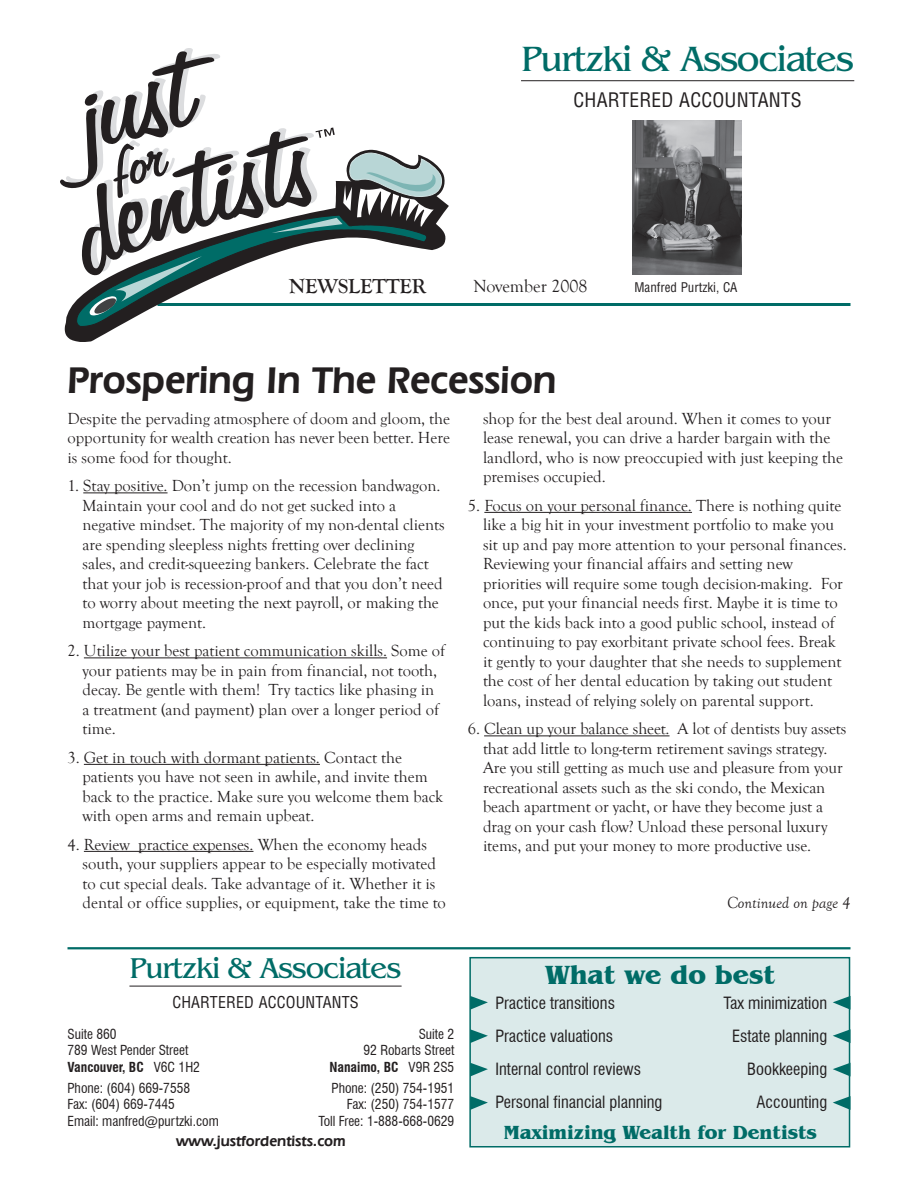
<style>
.page{position:relative;width:918px;height:1188px;background:#fff}
.page>*{position:absolute;margin:0;border:0;box-sizing:border-box;transform-origin:0 0}
.t1{font:600 39px "Eras IT Cby BT";letter-spacing:-.005em;color:#231f20}
.t2{font:36.75px "Benguiat";letter-spacing:-.04em;color:#006c67}
.t3{font:30px "Benguiat";letter-spacing:-.04em;color:#006c67}
.t4{font:700 27px "Benguiat IT Cby BT";color:#006c67}
.t5{font:700 21px "Goudy Old Style T";color:#231f20}
.t6{font:700 19.5px "Benguiat IT Cby BT";color:#006c67}
.t7{font:condensed 19.5px "Helvetica";letter-spacing:.01em;color:#231f20}
.t8{font:18px "Goudy Old Style T";color:#231f20}
.t9{font:16.5px/19.5px "Goudy Old Style T";color:#231f20}
.t10{font:condensed 16.5px/33px "Swiss 721 BT";color:#231f20}
.t11{font:italic 16.5px "Goudy Old Style T";color:#231f20}
.t12{font:condensed 15.9px "Helvetica";letter-spacing:.01em;color:#231f20}
.t13{font:600 15px "Eras IT Cby BT";color:#231f20}
.t14{font:condensed 13.5px/16.5px "Swiss 721 BT";color:#231f20}
.t15{font:condensed 13.05px "Helvetica";color:#231f20}
.s1{font-weight:700}
</style>
<div class="page">
<hr style="left:158px;top:303px;width:692px;height:3px;background:#006c67">
<svg style="left:65px;top:203px;width:384px;height:139px"></svg>
<svg style="left:60px;top:48px;width:386px;height:279px"></svg>
<hr style="left:521px;top:80px;width:333px;height:1px;background:#231f20">
<div style="left:470px;top:958px;width:380px;height:189px;background:#dbeaea"></div>
<div style="left:469px;top:957px;width:381px;height:191px;border:2px solid #006c67"></div>
<hr style="left:83px;top:493px;width:85px;height:1px;background:#231f20">
<hr style="left:84px;top:658px;width:303px;height:1px;background:#231f20">
<hr style="left:84px;top:764px;width:236px;height:1px;background:#231f20">
<hr style="left:84px;top:851px;width:169px;height:1px;background:#231f20">
<hr style="left:484px;top:512px;width:208px;height:1px;background:#231f20">
<hr style="left:484px;top:736px;width:186px;height:1px;background:#231f20">
<svg style="left:470px;top:996px;width:18px;height:14px"></svg>
<svg style="left:470px;top:1029px;width:18px;height:14px"></svg>
<svg style="left:470px;top:1063px;width:18px;height:14px"></svg>
<svg style="left:470px;top:1096px;width:18px;height:14px"></svg>
<hr style="left:68px;top:947px;width:782px;height:2px;background:#006c67">
<hr style="left:129px;top:986px;width:273px;height:1px;background:#231f20">
<svg style="left:833px;top:996px;width:17px;height:14px"></svg>
<svg style="left:833px;top:1029px;width:17px;height:14px"></svg>
<svg style="left:833px;top:1063px;width:17px;height:14px"></svg>
<svg style="left:833px;top:1096px;width:17px;height:14px"></svg>
<img style="left:632px;top:121px;width:110px;height:153px">
<h2 class="t2" style="left:521px;top:46px;width:335px">Purtzki &amp; Associates</h2>
<p class="t7" style="left:574px;top:93px;width:230px">CHARTERED ACCOUNTANTS</p>
<p class="t5" style="left:289px;top:274px;width:139px">NEWSLETTER</p>
<p class="t8" style="left:473px;top:276px;width:116px">November 2008</p>
<p class="t15" style="left:634px;top:282px;width:105px">Manfred Purtzki, CA</p>
<h1 class="t1" style="left:68px;top:356px;width:491px">Prospering In The Recession</h1>
<p class="t9" style="left:68px;top:409px;width:384px;text-align:justify">Despite the pervading atmosphere of doom and gloom, the opportunity for wealth creation has never been better. Here is some food for thought.</p>
<p class="t9" style="left:83px;top:476px;width:364px;text-indent:-15px">1. Stay positive. Don’t jump on the recession bandwagon.<br>Maintain your cool and do not get sucked into a negative mindset. The majority of my non-dental clients are spending sleepless nights fretting over declining sales, and credit-squeezing bankers. Celebrate the fact that your job is recession-proof and that you don’t need to worry about meeting the next payroll, or making the mortgage payment.</p>
<p class="t9" style="left:83px;top:641px;width:364px;text-indent:-15px">2. Utilize your best patient communication skills. Some of your patients may be in pain from financial, not tooth, decay. Be gentle with them! Try tactics like phasing in a treatment (and payment) plan over a longer period of time.</p>
<p class="t9" style="left:83px;top:748px;width:362px;text-indent:-15px">3. Get in touch with dormant patients. Contact the patients you have not seen in awhile, and invite them back to the practice. Make sure you welcome them back with open arms and remain upbeat.</p>
<p class="t9" style="left:83px;top:835px;width:365px;text-indent:-15px">4. Review practice expenses. When the economy heads south, your suppliers appear to be especially motivated to cut special deals. Take advantage of it. Whether it is dental or office supplies, or equipment, take the time to</p>
<p class="t9" style="left:483px;top:409px;width:362px">shop for the best deal around. When it comes to your lease renewal, you can drive a harder bargain with the landlord, who is now preoccupied with just keeping the premises occupied.</p>
<p class="t9" style="left:483px;top:496px;width:365px;text-indent:-15px">5. Focus on your personal finance. There is nothing quite like a big hit in your investment portfolio to make you sit up and pay more attention to your personal finances.<br>Reviewing your financial affairs and setting new priorities will require some tough decision-making. For once, put your financial needs first. Maybe it is time to put the kids back into a good public school, instead of continuing to pay exorbitant private school fees. Break it gently to your daughter that she needs to supplement the cost of her dental education by taking out student loans, instead of relying solely on parental support.</p>
<p class="t9" style="left:483px;top:719px;width:365px;text-indent:-15px">6. Clean up your balance sheet. A lot of dentists buy assets that add little to long-term retirement savings strategy.<br>Are you still getting as much use and pleasure from your recreational assets such as the ski condo, the Mexican beach apartment or yacht, or have they become just a drag on your cash flow? Unload these personal luxury items, and put your money to more productive use.</p>
<p class="t11" style="left:727px;top:894px;width:125px">Continued on page 4</p>
<h3 class="t3" style="left:129px;top:958px;width:274px">Purtzki &amp; Associates</h3>
<p class="t12" style="left:172px;top:996px;width:188px">CHARTERED ACCOUNTANTS</p>
<p class="t14" style="left:68px;top:1026px;width:134px">Suite 860<br>789 West Pender Street<br><span class="s1">Vancouver, BC</span> V6C 1H2</p>
<p class="t14" style="left:68px;top:1080px;width:153px">Phone: (604) 669-7558<br>Fax: (604) 669-7445<br>Email: manfred@purtzki.com</p>
<p class="t14" style="left:329px;top:1026px;width:126px;text-align:right">Suite 2<br>92 Robarts Street<br><span class="s1">Nanaimo, BC</span> V9R 2S5</p>
<p class="t14" style="left:318px;top:1080px;width:137px;text-align:right">Phone: (250) 754-1951<br>Fax: (250) 754-1577<br>Toll Free: 1-888-668-0629</p>
<p class="t13" style="left:176px;top:1132px;width:171px">www.justfordentists.com</p>
<h3 class="t4" style="left:545px;top:958px;width:232px">What we do best</h3>
<p class="t10" style="left:496px;top:986px;width:168px">Practice transitions<br>Practice valuations<br>Internal control reviews<br>Personal financial planning</p>
<p class="t6" style="left:504px;top:1120px;width:315px">Maximizing Wealth for Dentists</p>
<p class="t10" style="left:724px;top:986px;width:105px;text-align:right">Tax minimization<br>Estate planning<br>Bookkeeping<br>Accounting</p>
</div>
